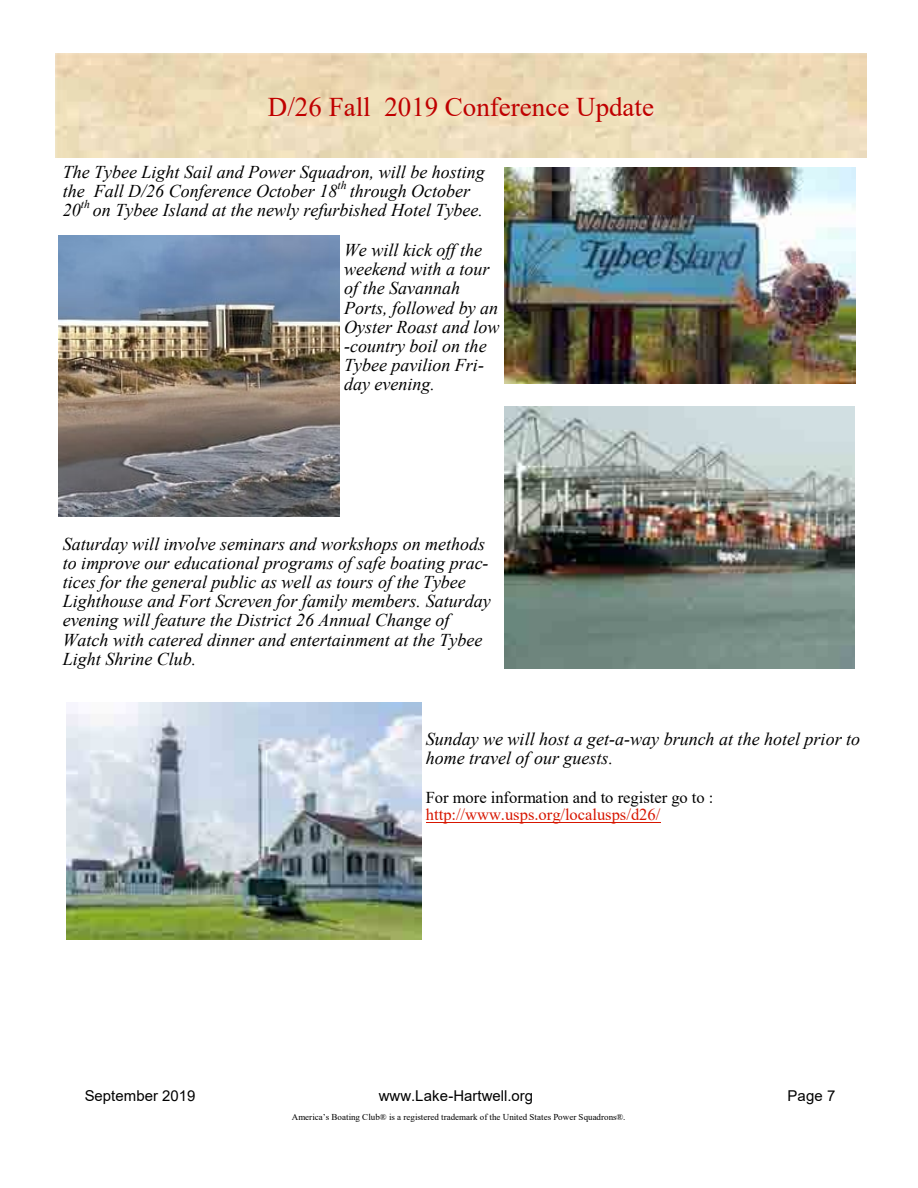
<style>
.page{position:relative;width:918px;height:1188px;background:#fff}
.page>*{position:absolute;margin:0;border:0;box-sizing:border-box;transform-origin:0 0}
.t1{font:27px "Times New Roman";color:#c00000}
.t2{font:italic 18px/19px "Times New Roman";color:#000}
.t3{font:16.5px "Times New Roman";color:#000}
.t4{font:16.5px "Times New Roman";color:#d71600}
.t5{font:15px "Arial";color:#000}
.t6{font:9px "Times New Roman";color:#000}
</style>
<div class="page">
<hr style="left:426px;top:822px;width:235px;height:1px;background:#d71600">
<img style="left:504px;top:167px;width:352px;height:216px">
<img style="left:66px;top:702px;width:355px;height:237px">
<img style="left:504px;top:406px;width:350px;height:263px">
<img style="left:58px;top:235px;width:282px;height:282px">
<h1 class="t1" style="left:268px;top:88px;width:388px">D/26 Fall 2019 Conference Update</h1>
<p class="t2" style="left:63px;top:162px;width:424px">The Tybee Light Sail and Power Squadron, will be hosting the Fall D/26 Conference October 18<sup>th</sup> through October<br>20<sup>th</sup> on Tybee Island at the newly refurbished Hotel Tybee.</p>
<p class="t2" style="left:344px;top:240px;width:157px">We will kick off the weekend with a tour of the Savannah<br>Ports, followed by an<br>Oyster Roast and low -country boil on the<br>Tybee pavilion Fri&shy;day evening.</p>
<p class="t2" style="left:63px;top:534px;width:430px">Saturday will involve seminars and workshops on methods to improve our educational programs of safe boating prac&shy;tices for the general public as well as tours of the Tybee Lighthouse and Fort Screven for family members. Saturday evening will feature the District 26 Annual Change of Watch with catered dinner and entertainment at the Tybee Light Shrine Club.</p>
<p class="t2" style="left:426px;top:729px;width:436px">Sunday we will host a get-a-way brunch at the hotel prior to home travel of our guests.</p>
<p class="t3" style="left:426px;top:786px;width:289px">For more information and to register go to :</p>
<p class="t4" style="left:426px;top:803px;width:236px">http://www.usps.org/localusps/d26/</p>
<p class="t5" style="left:85px;top:1085px;width:112px">September 2019</p>
<p class="t5" style="left:379px;top:1085px;width:156px">www.Lake-Hartwell.org</p>
<p class="t5" style="left:788px;top:1085px;width:49px">Page 7</p>
<p class="t6" style="left:292px;top:1110px;width:335px">America’s Boating Club® is a registered trademark of the United States Power Squadrons®.</p>
</div>
